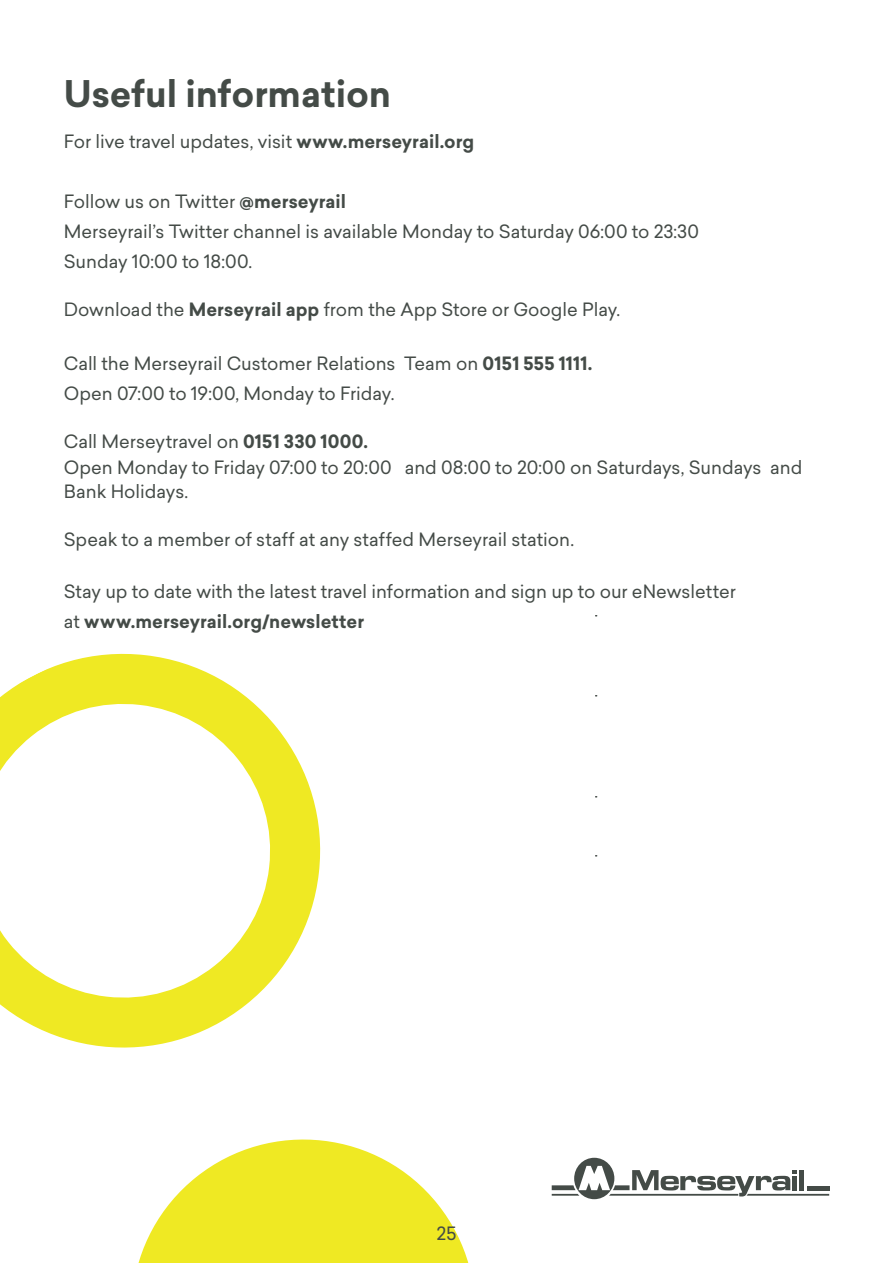
<style>
.page{position:relative;width:893px;height:1263px;background:#fff}
.page>*{position:absolute;margin:0;border:0;box-sizing:border-box;transform-origin:0 0}
.Heading{font:700 36px "Sailec";color:#444b47}
.Merseyrail_Body{font:18px/24px "Sailec";color:#444b47}
.Merseyrail_Body-2{font:700 18px "Sailec";color:#444b47}
.s1{font-weight:700}
.s2{font-weight:400}
</style>
<div class="page">
<svg style="left:138px;top:1139px;width:331px;height:124px;fill:#efe923"></svg>
<svg style="left:0;top:653px;width:321px;height:395px"></svg>
<svg style="left:552px;top:1158px;width:277px;height:41px"></svg>
<p class="Heading" style="left:64px;top:68px;width:329px">Useful information</p>
<p class="Merseyrail_Body" style="left:64px;top:129px;width:412px">For live travel updates, visit <span class="s1">www.merseyrail.org</span></p>
<p class="Merseyrail_Body" style="left:64px;top:189px;width:284px">Follow us on Twitter <span class="s1">@merseyrail</span></p>
<p class="Merseyrail_Body" style="left:64px;top:219px;width:637px">Merseyrail’s Twitter channel is available Monday to Saturday 06:00 to 23:30</p>
<p class="Merseyrail_Body" style="left:64px;top:249px;width:190px">Sunday 10:00 to 18:00.</p>
<p class="Merseyrail_Body" style="left:64px;top:297px;width:558px">Download the <span class="s1">Merseyrail app</span> from the App Store or Google Play.</p>
<p class="Merseyrail_Body" style="left:64px;top:351px;width:530px">Call the Merseyrail Customer Relations Team on <span class="s1">0151 555 1111.</span></p>
<p class="Merseyrail_Body" style="left:64px;top:381px;width:332px">Open 07:00 to 19:00, Monday to Friday.</p>
<p class="Merseyrail_Body" style="left:64px;top:429px;width:306px">Call Merseytravel on <span class="s1">0151 330 1000.</span></p>
<p class="Merseyrail_Body" style="left:64px;top:455px;width:740px">Open Monday to Friday 07:00 to 20:00 and 08:00 to 20:00 on Saturdays, Sundays and<br>Bank Holidays.</p>
<p class="Merseyrail_Body" style="left:64px;top:527px;width:512px">Speak to a member of staff at any staffed Merseyrail station.</p>
<p class="Merseyrail_Body" style="left:64px;top:579px;width:674px">Stay up to date with the latest travel information and sign up to our eNewsletter</p>
<p class="Merseyrail_Body-2" style="left:64px;top:609px;width:302px"><span class="s2">at</span> www.merseyrail.org/newsletter</p>
<p class="Merseyrail_Body" style="left:437px;top:1221px;width:21px">25</p>
</div>
